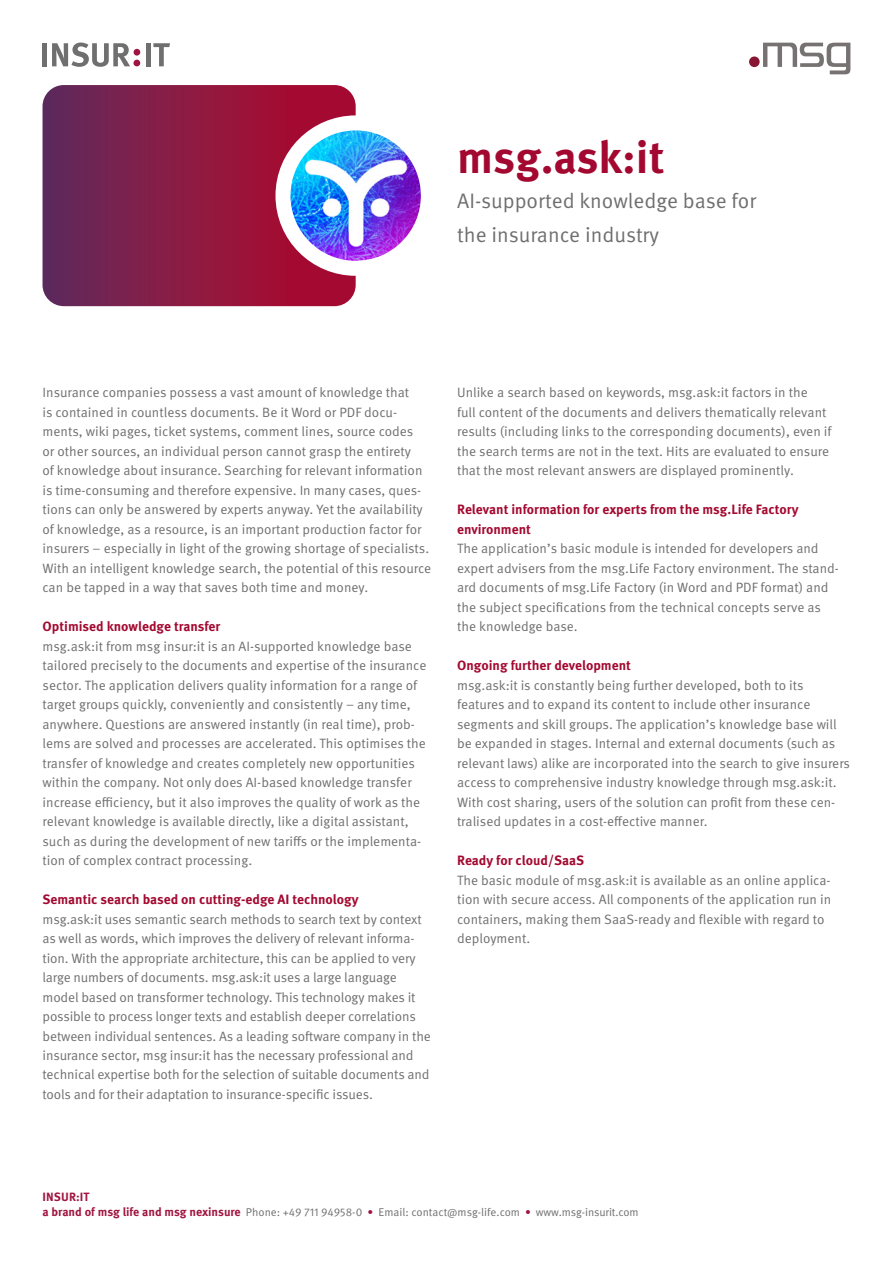
<style>
.page{position:relative;width:893px;height:1263px;background:#fff}
.page>*{position:absolute;margin:0;border:0;box-sizing:border-box;transform-origin:0 0}
.t1{font:700 45px "Meta Pro";color:#a30930}
.t2{font:21px/34.5px "Meta Pro Norm";color:#706f6f}
.t3{font:13.5px/19.5px "Meta Pro Norm";color:#706f6f}
.t4{font:700 13.5px/19.5px "Meta Pro";color:#a30930}
.t5{font:700 12px "Meta Pro";letter-spacing:.01em;color:#a01441}
.t6{font:11.25px "Meta Pro Norm";letter-spacing:-.005em;color:#6f6f6f}
.s1{font-family:"Meta Pro";font-weight:700;font-size:12px;color:#a01441}
.s2{color:#a01441}
</style>
<div class="page">
<div style="left:749px;top:57px;width:11px;height:10px;background:#891734;border-radius:50%"></div>
<svg style="left:763px;top:43px;width:87px;height:31px"></svg>
<svg style="left:43px;top:85px;width:313px;height:221px;background:#881e47"></svg>
<img style="left:283px;top:123px;width:145px;height:145px;border-radius:73px">
<div style="left:275px;top:115px;width:161px;height:161px;border:15px solid #fff;border-radius:50%"></div>
<hr style="left:43px;top:43px;width:4px;height:23px;background:#6f6f6f">
<div style="left:146px;top:43px;width:5px;height:23px;background:#6f6f6f"></div>
<svg style="left:153px;top:43px;width:17px;height:23px"></svg>
<svg style="left:52px;top:43px;width:88px;height:24px"></svg>
<h1 class="t1" style="left:457px;top:123px;width:209px">msg.ask:it</h1>
<h2 class="t2" style="left:457px;top:182px;width:301px">AI-supported knowledge base for the insurance industry</h2>
<p class="t3" style="left:43px;top:382px;width:390px">Insurance companies possess a vast amount of knowledge that<br>is contained in countless documents. Be it Word or PDF docu&shy;ments, wiki pages, ticket systems, comment lines, source codes<br>or other sources, an individual person cannot grasp the entirety<br>of knowledge about insurance. Searching for relevant information is time-consuming and therefore expensive. In many cases, ques&shy;tions can only be answered by experts anyway. Yet the availability of knowledge, as a resource, is an important production factor for insurers – especially in light of the growing shortage of specialists.<br>With an intelligent knowledge search, the potential of this resource can be tapped in a way that saves both time and money.</p>
<p class="t4" style="left:43px;top:616px;width:179px">Optimised knowledge transfer</p>
<p class="t3" style="left:43px;top:635px;width:385px">msg.ask:it from msg insur:it is an AI-supported knowledge base tailored precisely to the documents and expertise of the insurance sector. The application delivers quality information for a range of target groups quickly, conveniently and consistently – any time, anywhere. Questions are answered instantly (in real time), prob&shy;lems are solved and processes are accelerated. This optimises the transfer of knowledge and creates completely new opportunities within the company. Not only does AI-based knowledge transfer increase efficiency, but it also improves the quality of work as the relevant knowledge is available directly, like a digital assistant, such as during the development of new tariffs or the implementa&shy;tion of complex contract processing.</p>
<p class="t4" style="left:43px;top:889px;width:318px">Semantic search based on cutting-edge AI technology</p>
<p class="t3" style="left:43px;top:908px;width:390px">msg.ask:it uses semantic search methods to search text by context as well as words, which improves the delivery of relevant informa&shy;tion. With the appropriate architecture, this can be applied to very large numbers of documents. msg.ask:it uses a large language model based on transformer technology. This technology makes it possible to process longer texts and establish deeper correlations between individual sentences. As a leading software company in the insurance sector, msg insur:it has the necessary professional and technical expertise both for the selection of suitable documents and tools and for their adaptation to insurance-specific issues.</p>
<p class="t3" style="left:457px;top:382px;width:376px">Unlike a search based on keywords, msg.ask:it factors in the<br>full content of the documents and delivers thematically relevant results (including links to the corresponding documents), even if the search terms are not in the text. Hits are evaluated to ensure that the most relevant answers are displayed prominently.</p>
<p class="t4" style="left:457px;top:499px;width:343px">Relevant information for experts from the msg.Life Factory environment</p>
<p class="t3" style="left:457px;top:538px;width:383px">The application’s basic module is intended for developers and expert advisers from the msg.Life Factory environment. The stand&shy;ard documents of msg.Life Factory (in Word and PDF format) and the subject specifications from the technical concepts serve as the knowledge base.</p>
<p class="t4" style="left:457px;top:655px;width:175px">Ongoing further development</p>
<p class="t3" style="left:457px;top:674px;width:394px">msg.ask:it is constantly being further developed, both to its features and to expand its content to include other insurance segments and skill groups. The application’s knowledge base will be expanded in stages. Internal and external documents (such as relevant laws) alike are incorporated into the search to give insurers access to comprehensive industry knowledge through msg.ask:it.<br>With cost sharing, users of the solution can profit from these cen&shy;tralised updates in a cost-effective manner.</p>
<p class="t4" style="left:457px;top:850px;width:129px">Ready for cloud/SaaS</p>
<p class="t3" style="left:457px;top:869px;width:376px">The basic module of msg.ask:it is available as an online applica&shy;tion with secure access. All components of the application run in containers, making them SaaS-ready and flexible with regard to deployment.</p>
<p class="t5" style="left:43px;top:1187px;width:49px">INSUR:IT</p>
<p class="t6" style="left:43px;top:1204px;width:598px"><span class="s1">a brand of msg life and msg nexinsure</span> Phone: +49 711 94958-0 <span class="s2">•</span> Email: contact@msg-life.com <span class="s2">•</span> www.msg-insurit.com</p>
</div>
